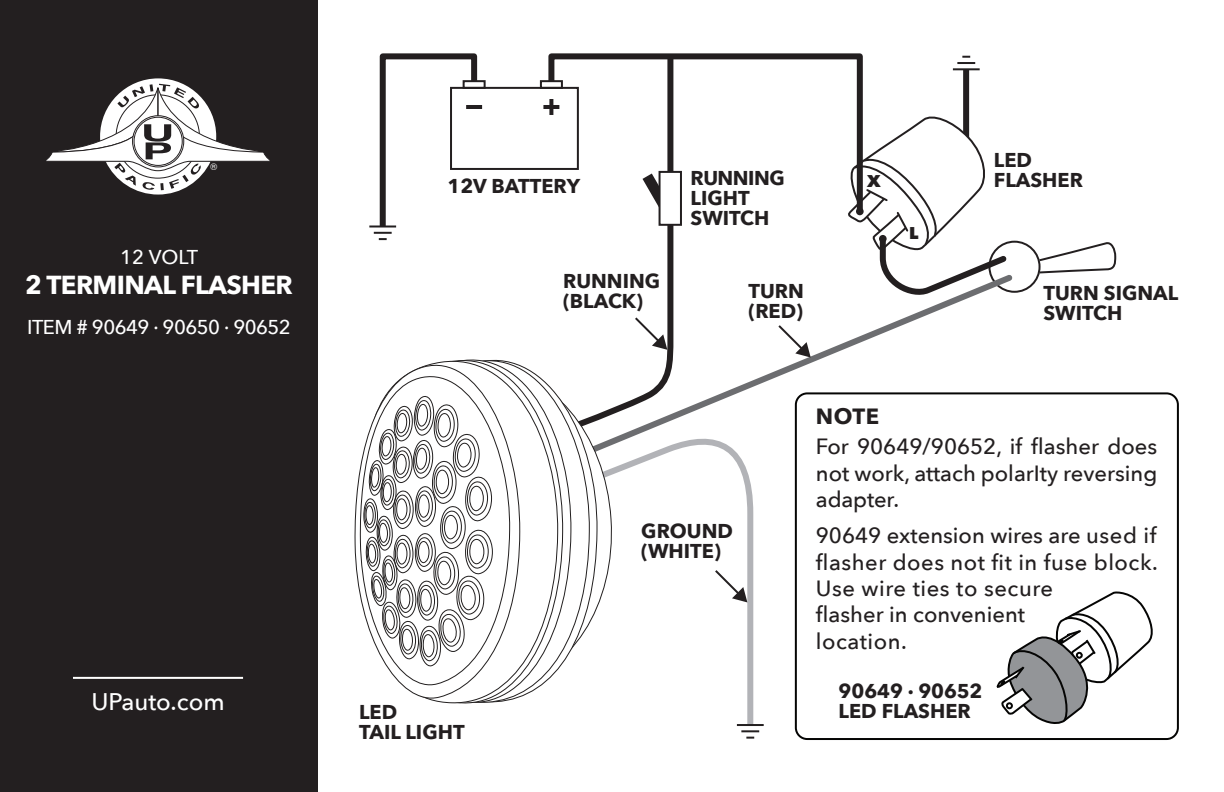
<style>
.page{position:relative;width:1224px;height:792px;background:#fff}
.page>*{position:absolute;margin:0;border:0;box-sizing:border-box;transform-origin:0 0}
.t1{font:700 26px "Avenir Next";letter-spacing:-.025em;color:#fff}
.t2{font:500 24px "Avenir Next";color:#fff}
.t3{font:500 22px/26.4px "Avenir Next";letter-spacing:.025em;color:#231f20}
.t4{font:500 22px/26.4px "Avenir Next";color:#231f20;text-align:justify}
.t5{font:700 22px "Avenir Next";color:#231f20}
.t6{font:700 20px/20px "Avenir Next";color:#231f20}
.t7{font:500 20px "Avenir Next";letter-spacing:-.025em;color:#fff}
.t8{font:800 17px "Avenir Next";color:#231f20}
.t9{font:9.2px "Helvetica";color:#fff}
</style>
<div class="page">
<div style="left:0;top:0;width:318px;height:792px;background:#231f20"></div>
<div style="left:450px;top:87px;width:129px;height:83px;border:2px solid #231f20"></div>
<div style="left:540px;top:80px;width:23px;height:9px;border:2px solid #231f20"></div>
<div style="left:463px;top:80px;width:23px;height:9px;border:2px solid #231f20"></div>
<hr style="left:466px;top:105px;width:16px;height:4px;background:#231f20">
<div style="left:963px;top:69px;width:6px;height:107px;background:#231f20"></div>
<hr style="left:953px;top:68px;width:27px;height:2px;background:#231f20">
<svg style="left:957px;top:56px;width:18px;height:8px"></svg>
<hr style="left:369px;top:226px;width:27px;height:2px;background:#231f20">
<svg style="left:616px;top:465px;width:138px;height:261px"></svg>
<svg style="left:658px;top:222px;width:16px;height:48px"></svg>
<svg style="left:374px;top:53px;width:106px;height:187px"></svg>
<div style="left:988px;top:241px;width:53px;height:52px;border:2px solid #231f20;border-radius:50%"></div>
<svg style="left:1038px;top:242px;width:79px;height:32px"></svg>
<hr style="left:737px;top:724px;width:27px;height:2px;background:#231f20">
<svg style="left:741px;top:730px;width:18px;height:9px"></svg>
<svg style="left:996px;top:591px;width:157px;height:133px"></svg>
<div style="left:1076px;top:652px;width:7px;height:7px;border:2px solid #050504;border-radius:50%"></div>
<svg style="left:713px;top:568px;width:34px;height:34px"></svg>
<svg style="left:545px;top:53px;width:318px;height:127px"></svg>
<svg style="left:616px;top:270px;width:401px;height:195px"></svg>
<svg style="left:846px;top:111px;width:163px;height:194px"></svg>
<svg style="left:598px;top:406px;width:18px;height:200px"></svg>
<svg style="left:590px;top:413px;width:8px;height:210px"></svg>
<svg style="left:572px;top:413px;width:18px;height:236px"></svg>
<svg style="left:564px;top:404px;width:8px;height:258px"></svg>
<svg style="left:559px;top:397px;width:5px;height:272px"></svg>
<svg style="left:521px;top:365px;width:38px;height:332px"></svg>
<svg style="left:354px;top:359px;width:167px;height:345px"></svg>
<svg style="left:358px;top:367px;width:153px;height:327px"></svg>
<svg style="left:364px;top:381px;width:129px;height:287px"></svg>
<svg style="left:643px;top:174px;width:16px;height:48px"></svg>
<div style="left:659px;top:171px;width:23px;height:55px;background:#fff;border:2px solid #231f20"></div>
<svg style="left:776px;top:323px;width:35px;height:35px"></svg>
<svg style="left:46px;top:78px;width:224px;height:117px"></svg>
<hr style="left:157px;top:88px;width:2px;height:28px;background:#231f20">
<div style="left:795px;top:392px;width:384px;height:348px;border:2px solid #050504;border-radius:11px"></div>
<hr style="left:73px;top:677px;width:170px;height:2px;background:#fff">
<p class="t9" style="left:211px;top:161px;width:8px">®</p>
<p class="t7" style="left:120px;top:240px;width:79px">12 VOLT</p>
<h1 class="t1" style="left:25px;top:263px;width:269px">2 TERMINAL FLASHER</h1>
<p class="t7" style="left:27px;top:310px;width:265px">ITEM # 90649 · 90650 · 90652</p>
<p class="t2" style="left:91px;top:681px;width:135px">UPauto.com</p>
<p class="t6" style="left:447px;top:176px;width:134px">12V BATTERY</p>
<p class="t6" style="left:691px;top:168px;width:96px">RUNNING<br>LIGHT<br>SWITCH</p>
<p class="t6" style="left:563px;top:271px;width:99px">RUNNING (BLACK)</p>
<p class="t6" style="left:749px;top:281px;width:57px">TURN (RED)</p>
<p class="t8" style="left:867px;top:171px;width:15px">X</p>
<p class="t8" style="left:909px;top:222px;width:11px">L</p>
<p class="t6" style="left:994px;top:150px;width:91px">LED<br>FLASHER</p>
<p class="t6" style="left:1043px;top:283px;width:136px">TURN SIGNAL<br>SWITCH</p>
<p class="t6" style="left:359px;top:701px;width:107px">LED<br>TAIL LIGHT</p>
<p class="t6" style="left:641px;top:521px;width:93px">GROUND (WHITE)</p>
<p class="t5" style="left:816px;top:398px;width:65px">NOTE</p>
<p class="t4" style="left:816px;top:433px;width:343px">For 90649/90652, if flasher does not work, attach polarIty reversing adapter.</p>
<p class="t3" style="left:816px;top:522px;width:343px">90649 extension wires are used if flasher does not fit in fuse block.<br>Use wire ties to secure<br>flasher in convenient<br>location.</p>
<p class="t6" style="left:839px;top:680px;width:145px">90649 · 90652<br>LED FLASHER</p>
</div>
